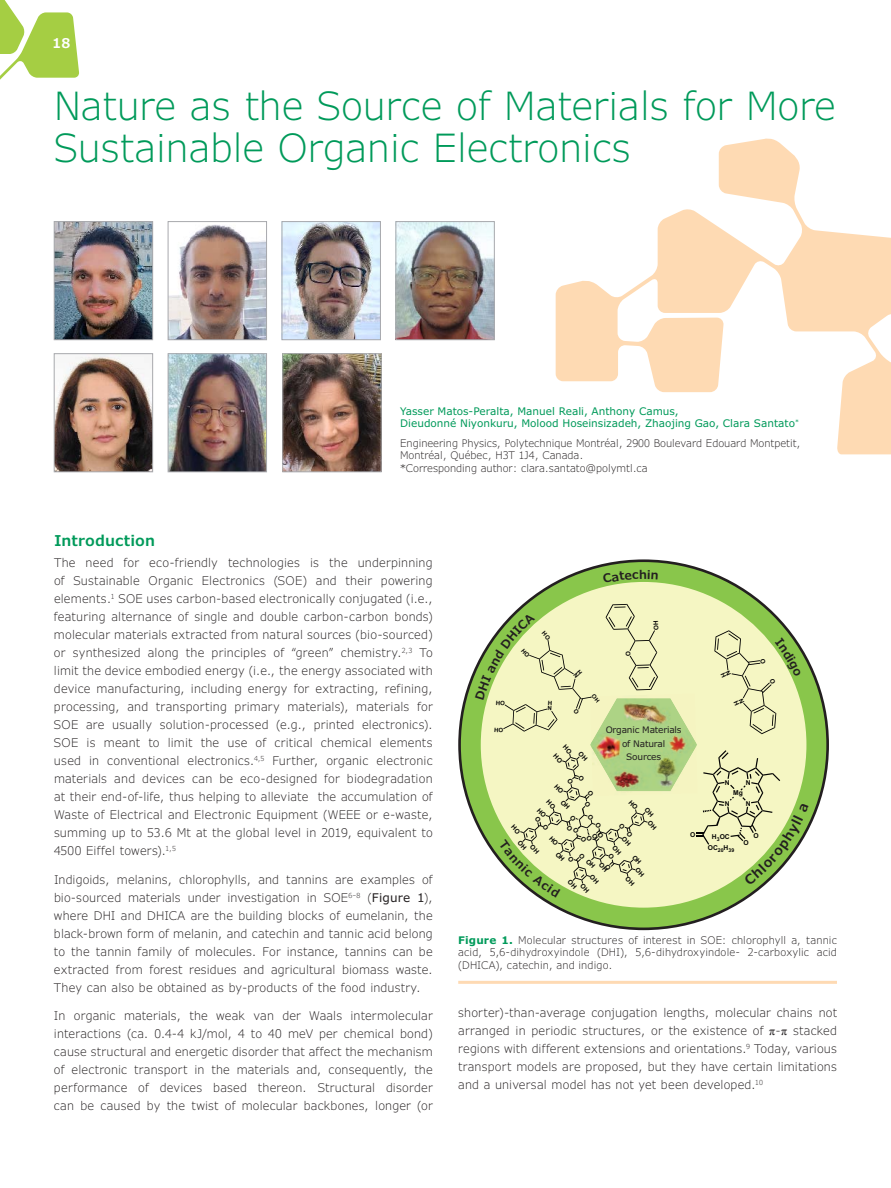
<style>
.page{position:relative;width:891px;height:1188px;background:#fff}
.page>*{position:absolute;margin:0;border:0;box-sizing:border-box;transform-origin:0 0}
.t1{font:300 39px/42px "Verdana Pro";color:#009a5a}
.t2{font:600 15px "Verdana Pro";letter-spacing:.005em;color:#009a5a}
.t3{font:600 13.5px "Verdana Pro";color:#fff}
.t4{font:300 12px/18px "Verdana Pro";letter-spacing:.015em;color:#231f20;text-align:justify}
.t5{font:300 10.5px/12.6px "Verdana Pro";color:#231f20}
.t6{font:10.5px/12.6px "Verdana Pro";color:#009a5a}
.t7{font:9px/13.5px "Verdana Pro";letter-spacing:-.02em;color:#231f20;text-align:center}
.t8{font:700 6.75px "Arial";color:#050504}
.t9{font:700 6.6px/13px "Arial";color:#050504}
.t10{font:700 5.25px "Arial";color:#050504}
.s1{font-weight:400}
.s2{font-family:"Times New Roman";font-weight:400}
.s3{font-weight:700;color:#009a5a}
</style>
<div class="page">
<svg style="left:0;top:0;width:79px;height:80px"></svg>
<svg style="left:556px;top:138px;width:335px;height:317px"></svg>
<hr style="left:458px;top:981px;width:379px;height:3px;background:#fedab3">
<img style="left:170px;top:225px;width:95px;height:113px">
<div style="left:168px;top:221px;width:99px;height:119px;border:1px solid #a8a9ad"></div>
<img style="left:398px;top:223px;width:95px;height:115px">
<div style="left:396px;top:221px;width:99px;height:119px;border:1px solid #a8a9ad"></div>
<img style="left:284px;top:223px;width:95px;height:115px">
<div style="left:282px;top:221px;width:99px;height:119px;border:1px solid #a8a9ad"></div>
<img style="left:56px;top:355px;width:95px;height:115px">
<div style="left:54px;top:353px;width:99px;height:119px;border:1px solid #a8a9ad"></div>
<img style="left:170px;top:355px;width:95px;height:115px">
<div style="left:168px;top:353px;width:99px;height:119px;border:1px solid #a8a9ad"></div>
<img style="left:285px;top:355px;width:94px;height:115px">
<div style="left:283px;top:353px;width:98px;height:119px;border:1px solid #a8a9ad"></div>
<img style="left:56px;top:223px;width:95px;height:115px">
<div style="left:54px;top:221px;width:99px;height:119px;border:1px solid #a8a9ad"></div>
<svg style="left:458px;top:559px;width:371px;height:371px"></svg>
<div style="left:481px;top:582px;width:325px;height:326px;background:#f5f6c3;border-radius:50%"></div>
<svg style="left:603px;top:570px;width:55px;height:13px"></svg>
<svg style="left:475px;top:604px;width:334px;height:293px"></svg>
<p class="t3" style="left:53px;top:35px;width:19px">18</p>
<h1 class="t1" style="left:54px;top:85px;width:783px">Nature as the Source of Materials for More<br>Sustainable Organic Electronics</h1>
<p class="t6" style="left:400px;top:405px;width:400px">Yasser Matos-Peralta, Manuel Reali, Anthony Camus,<br>Dieudonné Niyonkuru, Molood Hoseinsizadeh, Zhaojing Gao, Clara Santato<sup>*</sup></p>
<p class="t5" style="left:400px;top:437px;width:402px">Engineering Physics, Polytechnique Montréal, 2900 Boulevard Edouard Montpetit,<br>Montréal, Québec, H3T 1J4, Canada.<br>*Corresponding author: clara.santato@polymtl.ca</p>
<p class="t2" style="left:54px;top:531px;width:103px">Introduction</p>
<p class="t4" style="left:54px;top:554px;width:380px">The need for eco-friendly technologies is the underpinning of Sustainable Organic Electronics (SOE) and their powering elements.<sup>1</sup> SOE uses carbon-based electronically conjugated (i.e., featuring alternance of single and double carbon-carbon bonds) molecular materials extracted from natural sources (bio-sourced) or synthesized along the principles of “green” chemistry.<sup>2,3</sup> To limit the device embodied energy (i.e., the energy associated with device manufacturing, including energy for extracting, refining, processing, and transporting primary materials), materials for SOE are usually solution-processed (e.g., printed electronics).<br>SOE is meant to limit the use of critical chemical elements used in conventional electronics.<sup>4,5</sup> Further, organic electronic materials and devices can be eco-designed for biodegradation at their end-of-life, thus helping to alleviate the accumulation of Waste of Electrical and Electronic Equipment (WEEE or e-waste, summing up to 53.6 Mt at the global level in 2019, equivalent to 4500 Eiffel towers).<sup>1,5</sup></p>
<p class="t4" style="left:54px;top:870px;width:380px">Indigoids, melanins, chlorophylls, and tannins are examples of bio-sourced materials under investigation in SOE<sup>6–8</sup> (<span class="s1">Figure 1</span>), where DHI and DHICA are the building blocks of eumelanin, the black-brown form of melanin, and catechin and tannic acid belong to the tannin family of molecules. For instance, tannins can be extracted from forest residues and agricultural biomass waste.<br>They can also be obtained as by-products of the food industry.</p>
<p class="t4" style="left:54px;top:1007px;width:380px">In organic materials, the weak van der Waals intermolecular interactions (ca. 0.4-4 kJ/mol, 4 to 40 meV per chemical bond) cause structural and energetic disorder that affect the mechanism of electronic transport in the materials and, consequently, the performance of devices based thereon. Structural disorder can be caused by the twist of molecular backbones, longer (or</p>
<p class="t4" style="left:458px;top:1004px;width:380px">shorter)-than-average conjugation lengths, molecular chains not arranged in periodic structures, or the existence of <span class="s2">π</span>-<span class="s2">π</span> stacked regions with different extensions and orientations.<sup>9</sup> Today, various transport models are proposed, but they have certain limitations and a universal model has not yet been developed.<sup>10</sup></p>
<p class="t7" style="left:606px;top:723px;width:77px">Organic Materials of Natural<br>Sources</p>
<p class="t9" style="left:569px;top:742px;width:11px;rotate:47deg">HO<br>HO</p>
<p class="t8" style="left:725px;top:778px;width:6px">N</p>
<p class="t8" style="left:746px;top:778px;width:6px">N</p>
<p class="t8" style="left:725px;top:799px;width:6px">N</p>
<p class="t8" style="left:746px;top:799px;width:6px">N</p>
<p class="t8" style="left:733px;top:788px;width:11px">Mg</p>
<p class="t8" style="left:690px;top:830px;width:7px">O</p>
<p class="t8" style="left:712px;top:833px;width:19px">H<sub>3</sub>OC</p>
<p class="t8" style="left:753px;top:831px;width:7px">O</p>
<p class="t8" style="left:744px;top:838px;width:7px">O</p>
<p class="t9" style="left:628px;top:833px;width:11px;rotate:47deg">OH<br>OH</p>
<p class="t10" style="left:708px;top:847px;width:28px"><sup>OC</sup>20<sup>H</sup>39</p>
<p class="t9" style="left:596px;top:871px;width:11px;rotate:47deg">OH<br>OH</p>
<p class="t9" style="left:641px;top:864px;width:11px;rotate:47deg">OH<br>OH</p>
<p class="t5" style="left:458px;top:934px;width:380px;text-align:justify"><span class="s3">Figure 1.</span> Molecular structures of interest in SOE: chlorophyll a, tannic acid, 5,6-dihydroxyindole (DHI), 5,6-dihydroxyindole- 2-carboxylic acid (DHICA), catechin, and indigo.</p>
</div>
